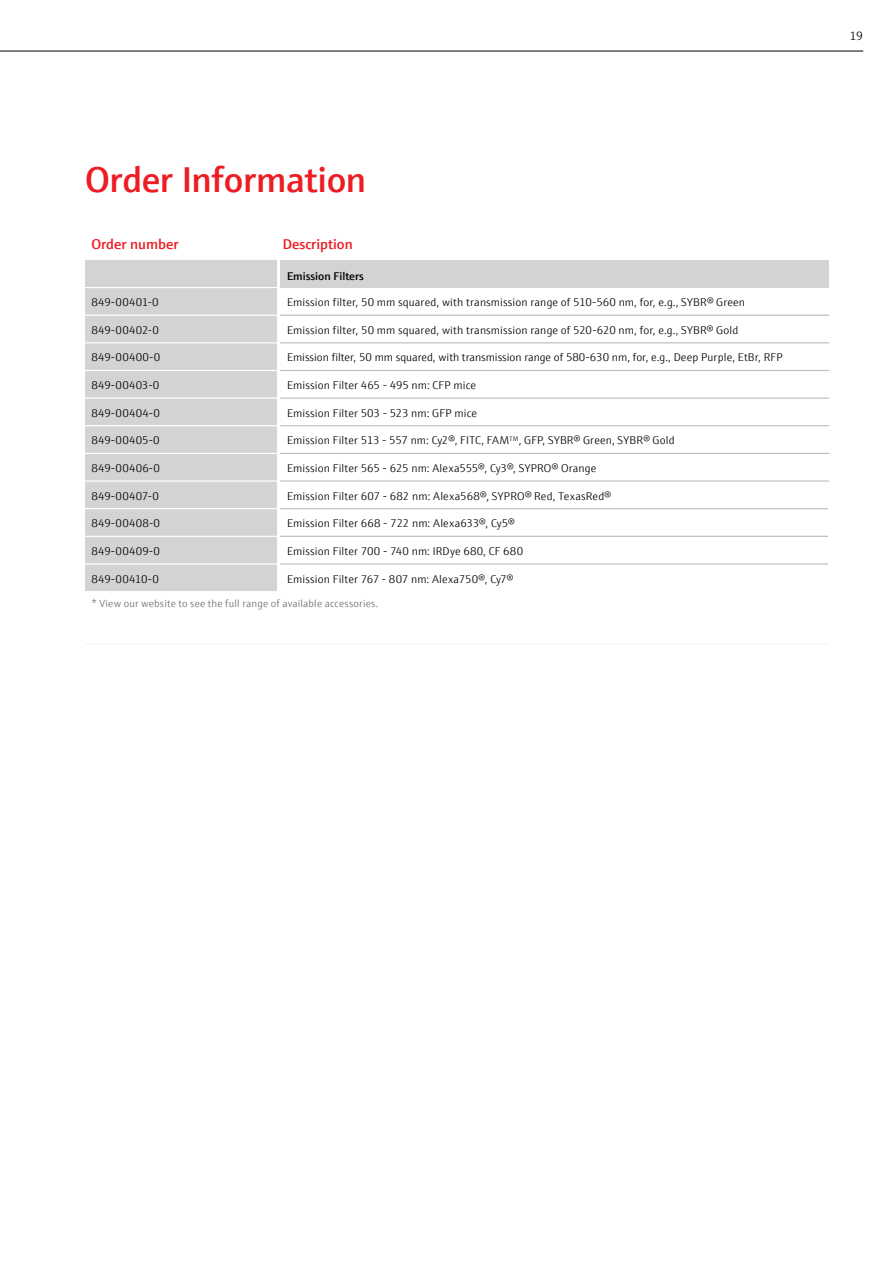
<style>
.page{position:relative;width:893px;height:1263px;background:#fff}
.page>*{position:absolute;margin:0;border:0;box-sizing:border-box;transform-origin:0 0}
.t1{font:600 36px "E+H Sans";letter-spacing:-.01em;color:#ed1d24}
.t2{font:600 14.25px "E+H Sans";color:#ed1d24}
.t3{font:300 12px "E+H Sans";color:#000}
.t4{font:300 11.25px "E+H Sans";letter-spacing:.015em;color:#000}
.t5{font:600 11.25px "E+H Sans";color:#000}
.t6{font:300 10.5px "E+H Sans";letter-spacing:.02em;color:#6d6e71}
</style>
<div class="page">
<div style="left:85px;top:260px;width:192px;height:331px;background:#d1d3d4"></div>
<div style="left:279px;top:260px;width:550px;height:28px;background:#d1d3d4"></div>
<svg style="left:280px;top:343px;width:549px;height:193px"></svg>
<hr style="left:277px;top:260px;width:3px;height:27px;background:#fff">
<hr style="left:85px;top:643px;width:194px;height:1px;background:#eff8fa">
<hr style="left:279px;top:643px;width:550px;height:1px;background:#eff8fa">
<hr style="left:85px;top:287px;width:195px;height:1px;background:#fff">
<hr style="left:85px;top:315px;width:192px;height:1px;background:#fff">
<hr style="left:85px;top:453px;width:192px;height:1px;background:#fff">
<hr style="left:85px;top:480px;width:192px;height:2px;background:#fff">
<hr style="left:85px;top:342px;width:192px;height:1px;background:#fff">
<hr style="left:85px;top:370px;width:192px;height:1px;background:#fff">
<hr style="left:85px;top:397px;width:192px;height:2px;background:#fff">
<hr style="left:85px;top:425px;width:192px;height:1px;background:#fff">
<hr style="left:85px;top:508px;width:192px;height:1px;background:#fff">
<hr style="left:85px;top:536px;width:192px;height:1px;background:#fff">
<hr style="left:85px;top:563px;width:192px;height:2px;background:#fff">
<hr style="left:280px;top:563px;width:548px;height:2px;background:#bcbec0">
<hr style="left:280px;top:536px;width:548px;height:1px;background:#bcbec0">
<hr style="left:280px;top:480px;width:549px;height:2px;background:#bcbec0">
<svg style="left:828px;top:482px;width:1px;height:54px"></svg>
<hr style="left:280px;top:508px;width:548px;height:1px;background:#bcbec0">
<hr style="left:280px;top:425px;width:549px;height:1px;background:#bcbec0">
<svg style="left:828px;top:426px;width:1px;height:27px"></svg>
<hr style="left:280px;top:453px;width:549px;height:1px;background:#bcbec0">
<hr style="left:280px;top:370px;width:549px;height:1px;background:#bcbec0">
<svg style="left:828px;top:371px;width:1px;height:26px"></svg>
<hr style="left:280px;top:397px;width:549px;height:2px;background:#bcbec0">
<hr style="left:280px;top:315px;width:549px;height:1px;background:#bcbec0">
<hr style="left:280px;top:342px;width:549px;height:1px;background:#bcbec0">
<hr style="left:0;top:51px;width:863px;height:1px;background:#000">
<h1 class="t1" style="left:85px;top:152px;width:283px">Order Information</h1>
<p class="t2" style="left:91px;top:233px;width:89px">Order number</p>
<p class="t2" style="left:283px;top:233px;width:72px">Description</p>
<p class="t5" style="left:287px;top:267px;width:78px">Emission Filters</p>
<p class="t4" style="left:91px;top:294px;width:69px">849-00401-0</p>
<p class="t4" style="left:287px;top:294px;width:460px">Emission filter, 50 mm squared, with transmission range of 510-560 nm, for, e.g., SYBR® Green</p>
<p class="t4" style="left:91px;top:322px;width:69px">849-00402-0</p>
<p class="t4" style="left:287px;top:322px;width:453px">Emission filter, 50 mm squared, with transmission range of 520-620 nm, for, e.g., SYBR® Gold</p>
<p class="t4" style="left:91px;top:349px;width:70px">849-00400-0</p>
<p class="t4" style="left:287px;top:349px;width:497px">Emission filter, 50 mm squared, with transmission range of 580-630 nm, for, e.g., Deep Purple, EtBr, RFP</p>
<p class="t4" style="left:91px;top:377px;width:70px">849-00403-0</p>
<p class="t4" style="left:287px;top:377px;width:191px">Emission Filter 465 - 495 nm: CFP mice</p>
<p class="t4" style="left:91px;top:405px;width:70px">849-00404-0</p>
<p class="t4" style="left:287px;top:405px;width:191px">Emission Filter 503 - 523 nm: GFP mice</p>
<p class="t4" style="left:91px;top:432px;width:70px">849-00405-0</p>
<p class="t4" style="left:287px;top:432px;width:389px">Emission Filter 513 - 557 nm: Cy2®, FITC, FAM<sup>TM</sup>, GFP, SYBR® Green, SYBR® Gold</p>
<p class="t4" style="left:91px;top:460px;width:70px">849-00406-0</p>
<p class="t4" style="left:287px;top:460px;width:311px">Emission Filter 565 - 625 nm: Alexa555®, Cy3®, SYPRO® Orange</p>
<p class="t4" style="left:91px;top:488px;width:69px">849-00407-0</p>
<p class="t4" style="left:287px;top:487px;width:325px">Emission Filter 607 - 682 nm: Alexa568®, SYPRO® Red, TexasRed®</p>
<p class="t4" style="left:91px;top:515px;width:70px">849-00408-0</p>
<p class="t4" style="left:287px;top:515px;width:229px">Emission Filter 668 - 722 nm: Alexa633®, Cy5®</p>
<p class="t4" style="left:91px;top:543px;width:70px">849-00409-0</p>
<p class="t4" style="left:287px;top:543px;width:238px">Emission Filter 700 - 740 nm: IRDye 680, CF 680</p>
<p class="t4" style="left:91px;top:570px;width:69px">849-00410-0</p>
<p class="t4" style="left:287px;top:571px;width:228px">Emission Filter 767 - 807 nm: Alexa750®, Cy7®</p>
<p class="t6" style="left:91px;top:596px;width:288px">* View our website to see the full range of available accessories.</p>
<p class="t3" style="left:849px;top:27px;width:15px">19</p>
</div>
